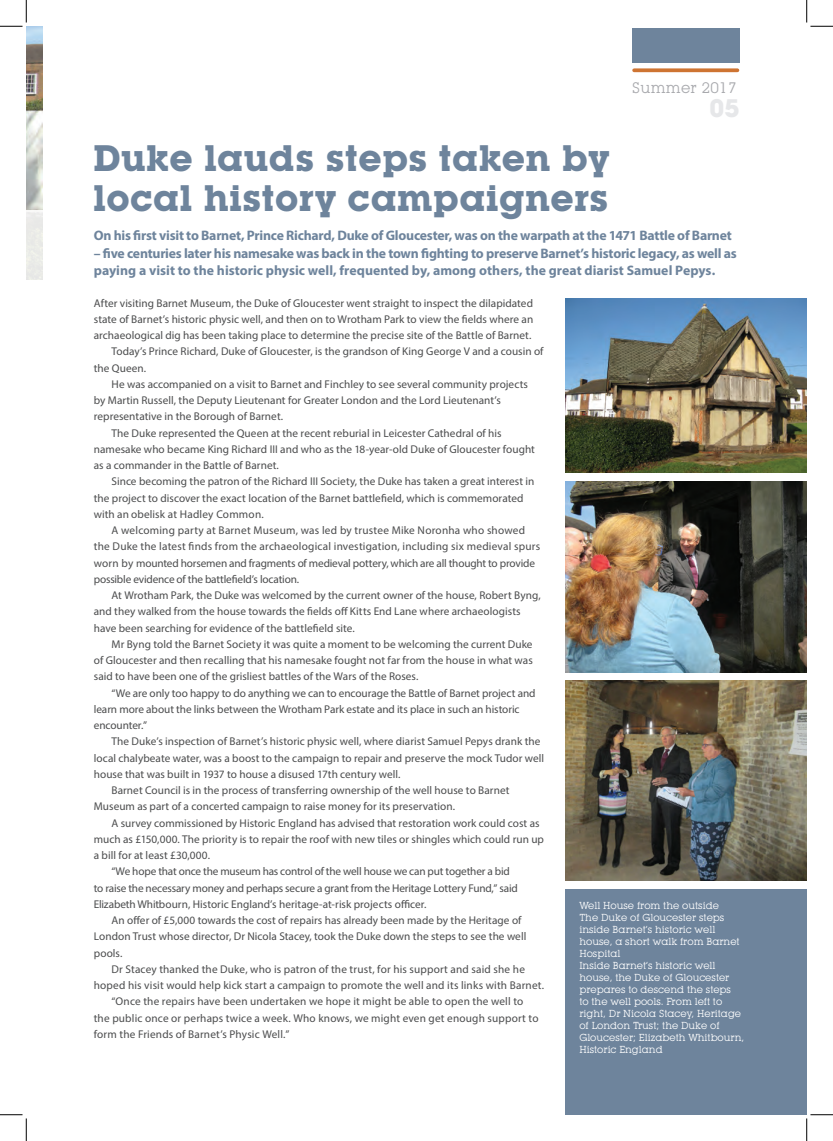
<style>
.page{position:relative;width:833px;height:1141px;background:#fff}
.page>*{position:absolute;margin:0;border:0;box-sizing:border-box;transform-origin:0 0}
.t1{font:700 36.25px/40px "Lubalin Graph IT Cby BT";letter-spacing:.01em;color:#6e849c}
.t2{font:700 25px "Lubalin Graph IT Cby BT";color:#e6e7e9}
.t3{font:15px "Lubalin Graph IT Cby BT";letter-spacing:.02em;color:#a8a9ad}
.t4{font:700 13.75px/17.5px "Myriad Pro";letter-spacing:-.015em;color:#6e849c}
.t5{font:11.25px "Myriad Pro";letter-spacing:.005em;color:#4b4c4d}
.t6{font:11.25px "Myriad Pro";letter-spacing:-.015em;color:#4b4c4d}
.t7{font:10px/12px "Lubalin Graph IT Cby BT";color:#fff}
</style>
<div class="page">
<img style="left:565px;top:681px;width:241px;height:199px">
<img style="left:565px;top:298px;width:241px;height:174px">
<img style="left:565px;top:481px;width:241px;height:191px">
<div style="left:565px;top:889px;width:241px;height:225px;background:#6e849c"></div>
<div style="left:632px;top:28px;width:106px;height:35px;background:#6e849c"></div>
<svg style="left:633px;top:68px;width:104px;height:4px"></svg>
<img style="left:26px;top:27px;width:17px;height:183px">
<div style="left:26px;top:210px;width:17px;height:70px;background:#eaebe8"></div>
<svg style="left:0;top:0;width:27px;height:27px"></svg>
<svg style="left:0;top:1114px;width:27px;height:26px"></svg>
<svg style="left:806px;top:0;width:26px;height:27px"></svg>
<svg style="left:806px;top:1114px;width:26px;height:26px"></svg>
<h3 class="t3" style="left:632px;top:78px;width:106px">Summer 2017</h3>
<h1 class="t1" style="left:93px;top:137px;width:517px">Duke lauds steps taken by local history campaigners</h1>
<h2 class="t2" style="left:709px;top:93px;width:31px">05</h2>
<p class="t4" style="left:94px;top:226px;width:639px">On his first visit to Barnet, Prince Richard, Duke of Gloucester, was on the warpath at the 1471 Battle of Barnet</p>
<p class="t4" style="left:94px;top:244px;width:644px">– five centuries later his namesake was back in the town fighting to preserve Barnet’s historic legacy, as well as paying a visit to the historic physic well, frequented by, among others, the great diarist Samuel Pepys.</p>
<p class="t5" style="left:94px;top:296px;width:440px">After visiting Barnet Museum, the Duke of Gloucester went straight to inspect the dilapidated</p>
<p class="t5" style="left:94px;top:312px;width:441px">state of Barnet’s historic physic well, and then on to Wrotham Park to view the fields where an</p>
<p class="t5" style="left:94px;top:328px;width:439px">archaeological dig has been taking place to determine the precise site of the Battle of Barnet.</p>
<p class="t5" style="left:111px;top:344px;width:433px">Today’s Prince Richard, Duke of Gloucester, is the grandson of King George V and a cousin of</p>
<p class="t5" style="left:94px;top:361px;width:54px">the Queen.</p>
<p class="t5" style="left:111px;top:377px;width:418px">He was accompanied on a visit to Barnet and Finchley to see several community projects</p>
<p class="t5" style="left:94px;top:393px;width:408px">by Martin Russell, the Deputy Lieutenant for Greater London and the Lord Lieutenant’s</p>
<p class="t5" style="left:94px;top:409px;width:191px">representative in the Borough of Barnet.</p>
<p class="t5" style="left:111px;top:426px;width:391px">The Duke represented the Queen at the recent reburial in Leicester Cathedral of his</p>
<p class="t5" style="left:94px;top:442px;width:442px">namesake who became King Richard III and who as the 18-year-old Duke of Gloucester fought</p>
<p class="t5" style="left:94px;top:458px;width:186px">as a commander in the Battle of Barnet.</p>
<p class="t5" style="left:111px;top:474px;width:424px">Since becoming the patron of the Richard III Society, the Duke has taken a great interest in</p>
<p class="t5" style="left:94px;top:491px;width:431px">the project to discover the exact location of the Barnet battlefield, which is commemorated</p>
<p class="t5" style="left:94px;top:507px;width:171px">with an obelisk at Hadley Common.</p>
<p class="t5" style="left:111px;top:523px;width:415px">A welcoming party at Barnet Museum, was led by trustee Mike Noronha who showed</p>
<p class="t5" style="left:94px;top:539px;width:448px">the Duke the latest finds from the archaeological investigation, including six medieval spurs</p>
<p class="t6" style="left:94px;top:556px;width:442px">worn by mounted horsemen and fragments of medieval pottery, which are all thought to provide</p>
<p class="t6" style="left:94px;top:572px;width:207px">possible evidence of the battlefield’s location.</p>
<p class="t5" style="left:111px;top:588px;width:430px">At Wrotham Park, the Duke was welcomed by the current owner of the house, Robert Byng,</p>
<p class="t5" style="left:94px;top:604px;width:428px">and they walked from the house towards the fields off Kitts End Lane where archaeologists</p>
<p class="t5" style="left:94px;top:621px;width:262px">have been searching for evidence of the battlefield site.</p>
<p class="t5" style="left:111px;top:637px;width:422px">Mr Byng told the Barnet Society it was quite a moment to be welcoming the current Duke</p>
<p class="t5" style="left:94px;top:653px;width:440px">of Gloucester and then recalling that his namesake fought not far from the house in what was</p>
<p class="t5" style="left:94px;top:669px;width:326px">said to have been one of the grisliest battles of the Wars of the Roses.</p>
<p class="t5" style="left:111px;top:686px;width:425px">“We are only too happy to do anything we can to encourage the Battle of Barnet project and</p>
<p class="t5" style="left:94px;top:702px;width:427px">learn more about the links between the Wrotham Park estate and its place in such an historic</p>
<p class="t5" style="left:94px;top:718px;width:55px">encounter.”</p>
<p class="t5" style="left:111px;top:734px;width:430px">The Duke’s inspection of Barnet’s historic physic well, where diarist Samuel Pepys drank the</p>
<p class="t5" style="left:94px;top:750px;width:451px">local chalybeate water, was a boost to the campaign to repair and preserve the mock Tudor well</p>
<p class="t5" style="left:94px;top:767px;width:308px">house that was built in 1937 to house a disused 17th century well.</p>
<p class="t5" style="left:111px;top:783px;width:399px">Barnet Council is in the process of transferring ownership of the well house to Barnet</p>
<p class="t5" style="left:94px;top:799px;width:362px">Museum as part of a concerted campaign to raise money for its preservation.</p>
<p class="t5" style="left:111px;top:815px;width:429px">A survey commissioned by Historic England has advised that restoration work could cost as</p>
<p class="t5" style="left:94px;top:832px;width:451px">much as £150,000. The priority is to repair the roof with new tiles or shingles which could run up</p>
<p class="t5" style="left:94px;top:848px;width:118px">a bill for at least £30,000.</p>
<p class="t6" style="left:111px;top:864px;width:399px">“We hope that once the museum has control of the well house we can put together a bid</p>
<p class="t6" style="left:94px;top:880px;width:425px">to raise the necessary money and perhaps secure a grant from the Heritage Lottery Fund,” said</p>
<p class="t5" style="left:94px;top:897px;width:334px">Elizabeth Whitbourn, Historic England’s heritage-at-risk projects officer.</p>
<p class="t5" style="left:111px;top:913px;width:411px">An offer of £5,000 towards the cost of repairs has already been made by the Heritage of</p>
<p class="t5" style="left:94px;top:929px;width:434px">London Trust whose director, Dr Nicola Stacey, took the Duke down the steps to see the well</p>
<p class="t5" style="left:94px;top:945px;width:30px">pools.</p>
<p class="t5" style="left:111px;top:962px;width:414px">Dr Stacey thanked the Duke, who is patron of the trust, for his support and said she he</p>
<p class="t5" style="left:94px;top:978px;width:451px">hoped his visit would help kick start a campaign to promote the well and its links with Barnet.</p>
<p class="t5" style="left:111px;top:994px;width:413px">“Once the repairs have been undertaken we hope it might be able to open the well to</p>
<p class="t5" style="left:94px;top:1010px;width:446px">the public once or perhaps twice a week. Who knows, we might even get enough support to</p>
<p class="t5" style="left:94px;top:1027px;width:197px">form the Friends of Barnet’s Physic Well.”</p>
<p class="t7" style="left:579px;top:899px;width:166px">Well House from the outside<br>The Duke of Gloucester steps inside Barnet’s historic well house, a short walk from Barnet<br>Hospital<br>Inside Barnet’s historic well house, the Duke of Gloucester prepares to descend the steps<br>to the well pools. From left to right, Dr Nicola Stacey, Heritage of London Trust; the Duke of<br>Gloucester; Elizabeth Whitbourn,<br>Historic England</p>
</div>
